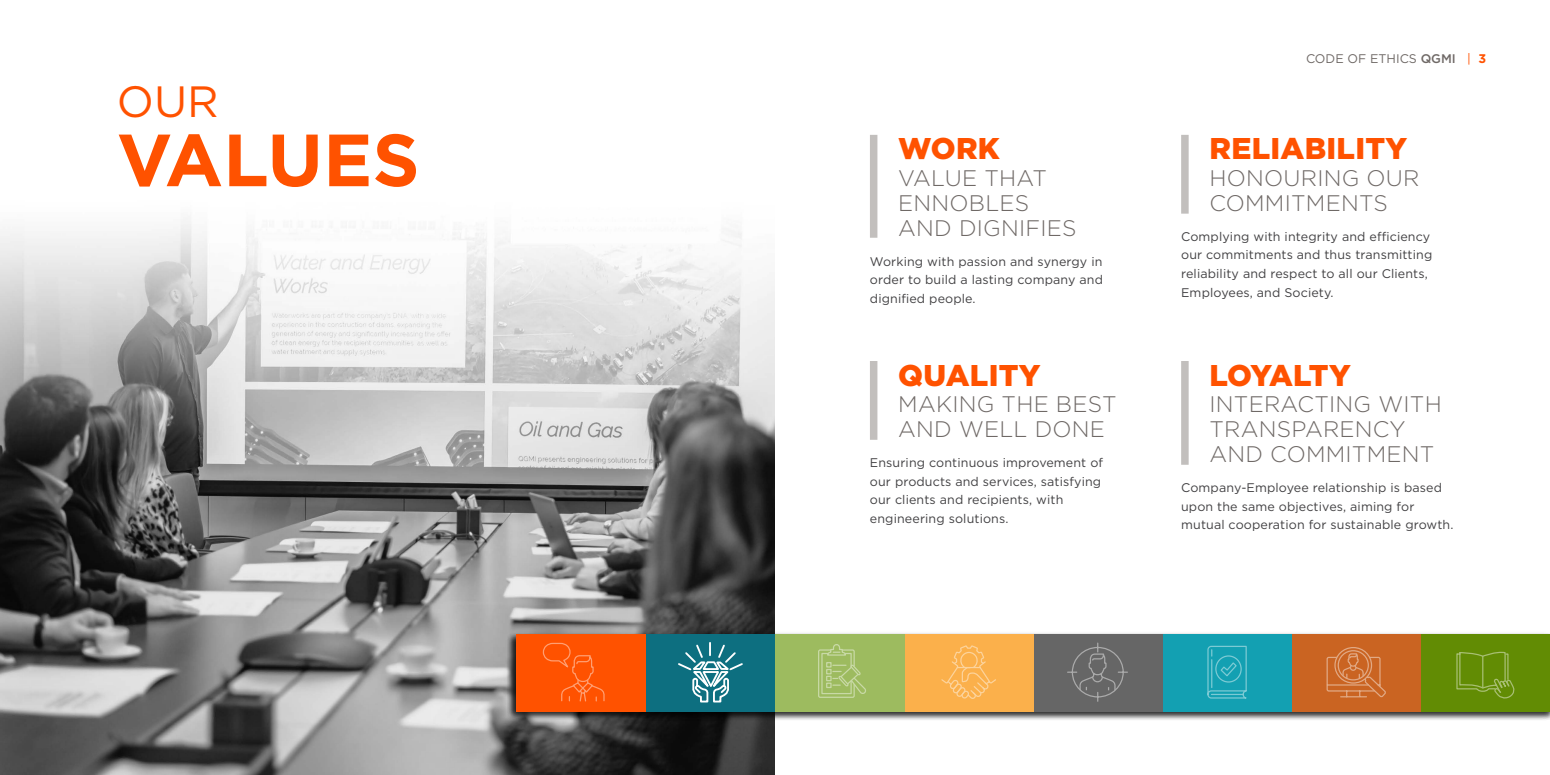
<style>
.page{position:relative;width:1550px;height:775px;background:#fff}
.page>*{position:absolute;margin:0;border:0;box-sizing:border-box;transform-origin:0 0}
.t1{font:700 73.75px "Gotham HTF";color:#ff5200}
.t2{font:43.75px "Gotham HTF";color:#ff5200}
.t3{font:900 30px "Gotham HTF";letter-spacing:.01em;color:#ff5200}
.t4{font:900 30px "Gotham HTF";letter-spacing:-.045em;color:#ff5200}
.t5{font:300 22.5px/25px "Gotham HTF";letter-spacing:.01em;color:#6f6966}
.t6{font:12.5px/18.8px "Gotham HTF";letter-spacing:.01em;color:#414042}
.t7{font:12.5px "Gotham HTF";color:#6f6966}
.s1{font-weight:500}
.s2{color:#ff5200}
.s3{font-weight:700;color:#ff5200}
</style>
<div class="page">
<svg style="left:0;top:218px;width:775px;height:557px;background:#9d9d9d"></svg>
<div style="left:1181px;top:361px;width:8px;height:104px;background:#c2bfbd"></div>
<div style="left:870px;top:361px;width:7px;height:79px;background:#c2bfbd"></div>
<div style="left:870px;top:135px;width:7px;height:103px;background:#c2bfbd"></div>
<div style="left:1181px;top:135px;width:8px;height:79px;background:#c2bfbd"></div>
<div style="left:507px;top:632px;width:1043px;height:89px;background:#000;opacity:.6"></div>
<div style="left:1421px;top:634px;width:129px;height:77px;background:#628c04"></div>
<svg style="left:1456px;top:651px;width:59px;height:48px"></svg>
<hr style="left:1482px;top:656px;width:1px;height:31px;background:#fff">
<div style="left:1292px;top:634px;width:129px;height:77px;background:#ca6422"></div>
<svg style="left:1326px;top:647px;width:60px;height:51px"></svg>
<div style="left:1162px;top:634px;width:130px;height:77px;background:#13a0b2"></div>
<svg style="left:1207px;top:645px;width:40px;height:54px"></svg>
<div style="left:1033px;top:634px;width:129px;height:77px;background:#666"></div>
<svg style="left:1067px;top:642px;width:61px;height:60px"></svg>
<div style="left:904px;top:634px;width:129px;height:77px;background:#fbb04b"></div>
<svg style="left:941px;top:645px;width:55px;height:54px"></svg>
<div style="left:775px;top:634px;width:129px;height:77px;background:#9dbb5f"></div>
<svg style="left:818px;top:645px;width:48px;height:53px"></svg>
<div style="left:646px;top:634px;width:129px;height:77px;background:#0d6f80"></div>
<svg style="left:678px;top:642px;width:65px;height:61px"></svg>
<div style="left:517px;top:634px;width:129px;height:77px;background:#ff5200"></div>
<svg style="left:542px;top:642px;width:63px;height:60px"></svg>
<h2 class="t2" style="left:117px;top:78px;width:104px">OUR</h2>
<h1 class="t1" style="left:117px;top:117px;width:304px">VALUES</h1>
<h3 class="t3" style="left:898px;top:132px;width:103px">WORK</h3>
<h3 class="t5" style="left:898px;top:166px;width:180px">VALUE THAT<br>ENNOBLES<br>AND DIGNIFIES</h3>
<p class="t6" style="left:870px;top:252px;width:235px;text-align:justify">Working with passion and synergy in order to build a lasting company and dignified people.</p>
<h3 class="t3" style="left:898px;top:358px;width:144px">QUALITY</h3>
<h3 class="t5" style="left:898px;top:392px;width:220px">MAKING THE BEST<br>AND WELL DONE</h3>
<p class="t6" style="left:870px;top:453px;width:235px">Ensuring continuous improvement of our products and services, satisfying our clients and recipients, with engineering solutions.</p>
<p class="t7" style="left:1306px;top:51px;width:182px">CODE OF ETHICS <span class="s1">QGMI</span> <span class="s2">|</span> <span class="s3">3</span></p>
<h3 class="t3" style="left:1210px;top:132px;width:199px">RELIABILITY</h3>
<h3 class="t5" style="left:1210px;top:166px;width:212px">HONOURING OUR<br>COMMITMENTS</h3>
<p class="t6" style="left:1181px;top:227px;width:253px">Complying with integrity and efficiency our commitments and thus transmitting reliability and respect to all our Clients, Employees, and Society.</p>
<h3 class="t4" style="left:1210px;top:358px;width:143px">LOYALTY</h3>
<h3 class="t5" style="left:1210px;top:392px;width:234px">INTERACTING WITH<br>TRANSPARENCY<br>AND COMMITMENT</h3>
<p class="t6" style="left:1181px;top:478px;width:274px">Company-Employee relationship is based upon the same objectives, aiming for mutual cooperation for sustainable growth.</p>
</div>
